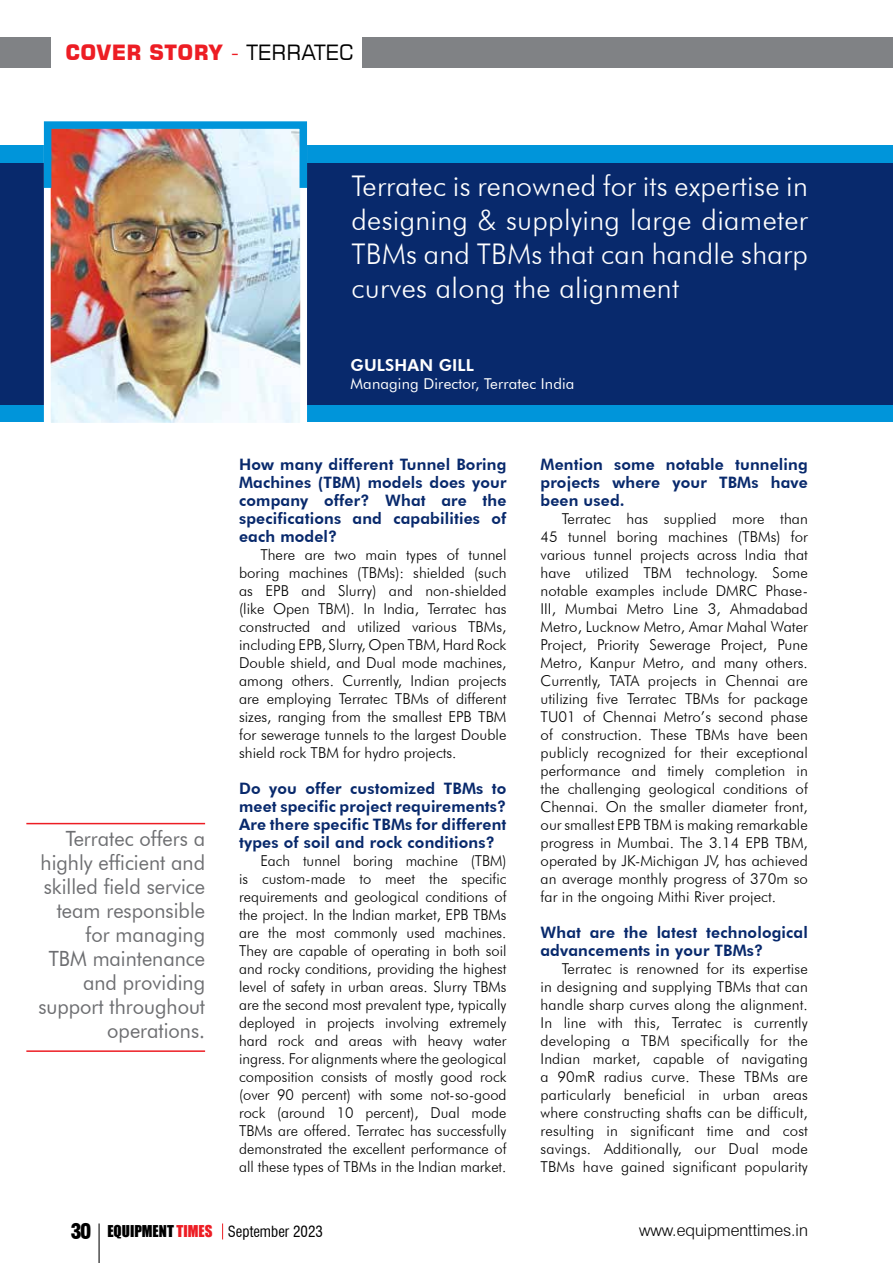
<style>
.page{position:relative;width:893px;height:1263px;background:#fff}
.page>*{position:absolute;margin:0;border:0;box-sizing:border-box;transform-origin:0 0}
.t1{font:300 28.5px/34.2px "Futura BT";letter-spacing:.01em;color:#fff;text-align:justify}
.t2{font:21px/24px "Futura BT";color:#6d6e71;text-align:right;scale:.95 1}
.t3{font:700 21px "Square 721 BT";letter-spacing:.01em;color:#ed1d24}
.t4{font:300 16.5px "Swiss 721 BT";color:#000}
.t5{font:800 16.5px "Futura BT";letter-spacing:.01em;color:#fff}
.t6{font:800 15.75px/18px "Futura BT";letter-spacing:.01em;color:#08296c}
.t7{font:300 15px/18px "Futura BT";letter-spacing:.005em;color:#000;text-align:justify}
.t8{font:15px "Futura BT";letter-spacing:.01em;color:#fff}
.t9{font:condensed 15px "Swiss 721 BT";color:#000}
.s1{font-weight:400}
.s2{font-weight:400;color:#000}
.s3{font-weight:900;font-size:21px}
.s4{font-family:"Impact";font-stretch:normal}
.s5{font-family:"Impact";font-stretch:normal;color:#ed1d24}
</style>
<div class="page">
<div style="left:0;top:37px;width:893px;height:30px;background:#808285"></div>
<svg style="left:222px;top:1223px;width:1px;height:16px"></svg>
<hr style="left:99px;top:1223px;width:1px;height:40px;background:#000">
<div style="left:0;top:146px;width:893px;height:276px;background:#0095da"></div>
<div style="left:0;top:164px;width:893px;height:241px;background:#08296c"></div>
<div style="left:51px;top:31px;width:311px;height:42px;background:#fff"></div>
<hr style="left:26px;top:823px;width:179px;height:1px;background:#ed1d24">
<hr style="left:26px;top:1050px;width:179px;height:2px;background:#ed1d24">
<img style="left:43px;top:195px;width:264px;height:228px">
<img style="left:40px;top:121px;width:271px;height:74px">
<h2 class="t3" style="left:63px;top:39px;width:290px">COVER STORY <span class="s1">-</span> <span class="s2">JCB INDIA</span></h2>
<h2 class="t3" style="left:65px;top:39px;width:287px">COVER STORY <span class="s1">-</span> <span class="s2">TERRATEC</span></h2>
<h1 class="t1" style="left:351px;top:168px;width:458px">Terratec is renowned for its expertise in designing &amp; supplying large diameter TBMs and TBMs that can handle sharp curves along the alignment</h1>
<h2 class="t2" style="left:38px;top:826px;width:177px">Terratec offers a highly efficient and skilled field service team responsible for managing<br>TBM maintenance and providing support throughout operations.</h2>
<p class="t5" style="left:351px;top:355px;width:116px">Gulshan Gill</p>
<p class="t8" style="left:351px;top:374px;width:225px">Managing Director, Terratec I ndia</p>
<p class="t6" style="left:239px;top:455px;width:269px">How many different Tunnel Boring<br>Machines (TBM</p>
<p class="t6" style="left:239px;top:473px;width:269px;text-align:justify;text-indent:117px">) models does your company offer? What are the specifications and capabilities of each model?</p>
<p class="t7" style="left:239px;top:545px;width:269px;text-indent:21px">There are two main types of tunnel boring machines (TBMs): shielded (such as EPB and Slurry) and non-shielded (like Open TBM). In India, Terratec has constructed and utilized various TBMs, including EPB, Slurry, Open TBM, Hard Rock Double shield, and Dual mode machines, among others. Currently, Indian projects are employing Terratec TBMs of different sizes, ranging from the smallest EPB TBM for sewerage tunnels to the largest Double shield rock TBM for hydro projects.</p>
<p class="t6" style="left:239px;top:779px;width:217px">Do you offer customized TBM</p>
<p class="t6" style="left:239px;top:779px;width:269px;text-align:justify;text-indent:237px">s to meet specific project requirements?<br>Are there specific TBM</p>
<p class="t6" style="left:239px;top:815px;width:269px;text-indent:166px">s for different types of soil and rock conditions?</p>
<p class="t7" style="left:239px;top:851px;width:269px;text-indent:21px">Each tunnel boring machine (TBM) is custom-made to meet the specific requirements and geological conditions of the project. In the Indian market, EPB TBMs are the most commonly used machines.<br>They are capable of operating in both soil and rocky conditions, providing the highest level of safety in urban areas. Slurry TBMs are the second most prevalent type, typically deployed in projects involving extremely hard rock and areas with heavy water ingress. For alignments where the geological composition consists of mostly good rock (over 90 percent) with some not-so-good rock (around 10 percent), Dual mode TBMs are offered. Terratec has successfully demonstrated the excellent performance of all these types of TBMs in the Indian market.</p>
<p class="t6" style="left:540px;top:455px;width:269px">Mention some notable tunneling projects where your TBM</p>
<p class="t6" style="left:751px;top:473px;width:58px">s have</p>
<p class="t6" style="left:540px;top:491px;width:86px">been used.</p>
<p class="t7" style="left:541px;top:509px;width:269px;text-indent:21px">Terratec has supplied more than 45 tunnel boring machines (TBMs) for various tunnel projects across India that have utilized TBM technology. Some notable examples include DMRC Phase-III, Mumbai Metro Line 3, Ahmadabad Metro, Lucknow Metro, Amar Mahal Water Project, Priority Sewerage Project, Pune Metro, Kanpur Metro, and many others.<br>Currently, TATA projects in Chennai are utilizing five Terratec TBMs for package TU01 of Chennai Metro’s second phase of construction. These TBMs have been publicly recognized for their exceptional performance and timely completion in the challenging geological conditions of Chennai. On the smaller diameter front, our smallest EPB TBM is making remarkable progress in Mumbai. The 3.14 EPB TBM, operated by JK-Michigan JV, has achieved an average monthly progress of 370m so far in the ongoing Mithi River project.</p>
<p class="t6" style="left:540px;top:923px;width:269px">What are the latest technological advancements in your TBM</p>
<p class="t6" style="left:747px;top:941px;width:18px">s?</p>
<p class="t7" style="left:541px;top:959px;width:269px;text-indent:21px">Terratec is renowned for its expertise in designing and supplying TBMs that can handle sharp curves along the alignment.<br>In line with this, Terratec is currently developing a TBM specifically for the Indian market, capable of navigating a 90mR radius curve. These TBMs are particularly beneficial in urban areas where constructing shafts can be difficult, resulting in significant time and cost savings. Additionally, our Dual mode TBMs have gained significant popularity</p>
<p class="t9" style="left:70px;top:1223px;width:254px"><span class="s3">30</span> <span class="s4">EQUIPMENT</span> <span class="s5">TIMES</span> September 2023</p>
<p class="t4" style="left:639px;top:1220px;width:170px">www.equipmenttimes.in</p>
</div>
